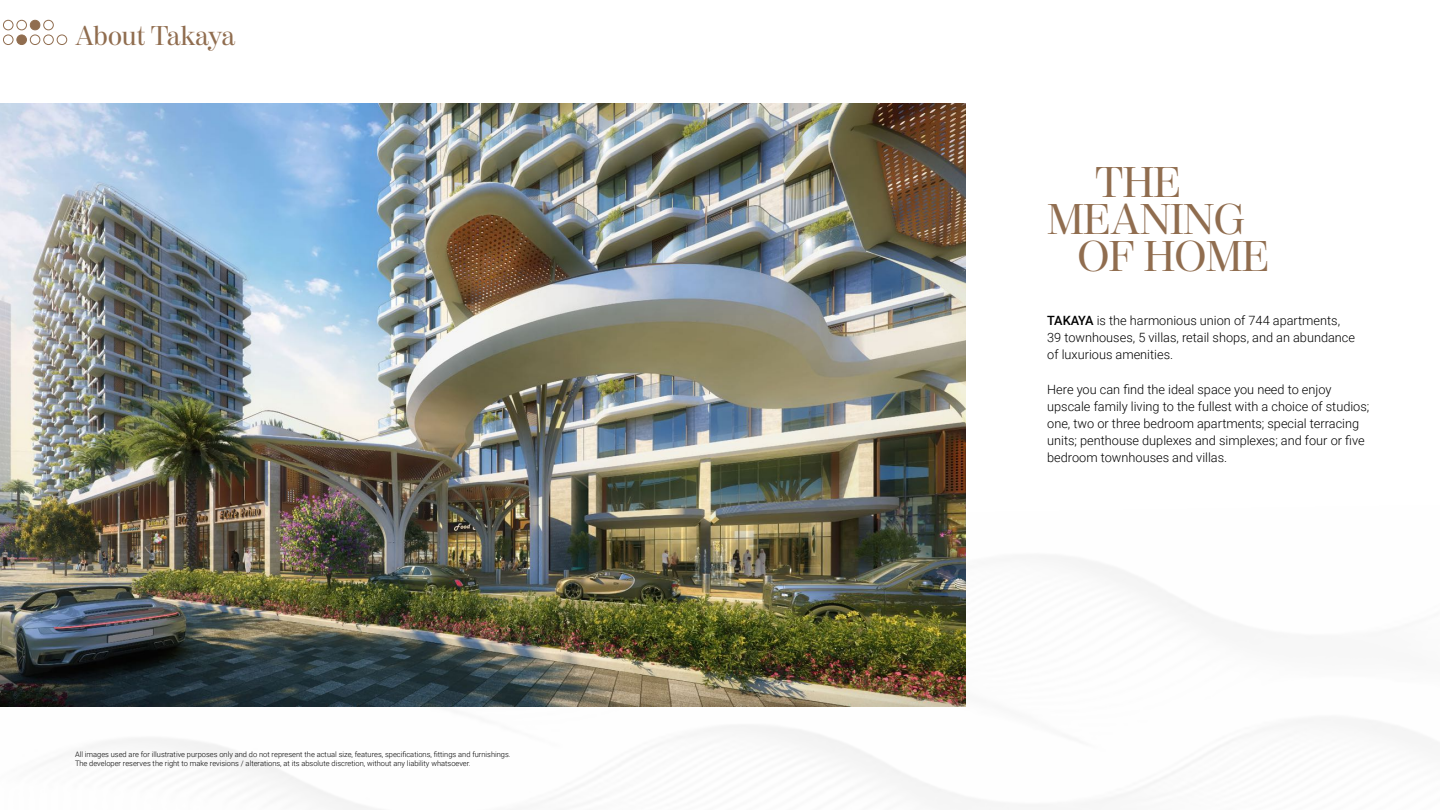
<style>
.page{position:relative;width:1440px;height:810px;background:#fff}
.page>*{position:absolute;margin:0;border:0;box-sizing:border-box;transform-origin:0 0}
.t1{font:42.75px/74.2px "Moderno FB";color:#906d4f}
.t2{font:27px "Moderno FB";letter-spacing:-.005em;color:#906d4f}
.t3{font:300 12.75px/17.1px "Roboto";color:#000}
.t4{font:300 7.5px/9px "Roboto";color:#000}
.s1{font-weight:500}
</style>
<div class="page">
<img style="left:90px;top:448px;width:1335px;height:362px">
<div style="left:57px;top:35px;width:10px;height:10px;border:1px solid #906d4f;border-radius:50%"></div>
<div style="left:44px;top:35px;width:10px;height:10px;border:1px solid #906d4f;border-radius:50%"></div>
<div style="left:44px;top:20px;width:10px;height:10px;border:1px solid #906d4f;border-radius:50%"></div>
<div style="left:30px;top:35px;width:10px;height:10px;border:1px solid #906d4f;border-radius:50%"></div>
<div style="left:30px;top:20px;width:10px;height:10px;background:#906d4f;border-radius:50%"></div>
<div style="left:30px;top:20px;width:10px;height:10px;border:1px solid #906d4f;border-radius:50%"></div>
<div style="left:17px;top:35px;width:9px;height:10px;background:#906d4f;border-radius:50%"></div>
<div style="left:17px;top:35px;width:10px;height:10px;border:1px solid #906d4f;border-radius:50%"></div>
<div style="left:17px;top:20px;width:10px;height:10px;border:1px solid #906d4f;border-radius:50%"></div>
<div style="left:3px;top:35px;width:10px;height:10px;border:1px solid #906d4f;border-radius:50%"></div>
<div style="left:3px;top:20px;width:10px;height:10px;border:1px solid #906d4f;border-radius:50%"></div>
<img style="left:0;top:103px;width:965px;height:604px">
<h2 class="t2" style="left:75px;top:21px;width:162px">About Takaya</h2>
<p class="t4" style="left:75px;top:750px;width:437px">All images used are for illustrative purposes only and do not represent the actual size, features, specifications, fittings and furnishings.<br>The developer reserves the right to make revisions / alterations, at its absolute discretion, without any liability whatsoever.</p>
<h1 class="t1" style="left:1078px;top:147px;width:193px;text-indent:17px">THE<br>OF HOME</h1>
<h1 class="t1" style="left:1047px;top:184px;width:199px">MEANING</h1>
<p class="t3" style="left:1047px;top:312px;width:309px"><span class="s1">TAKAYA</span> is the harmonious union of 744 apartments,<br>39 townhouses, 5 villas, retail shops, and an abundance of luxurious amenities.</p>
<p class="t3" style="left:1047px;top:381px;width:324px">Here you can find the ideal space you need to enjoy upscale family living to the fullest with a choice of studios; one, two or three bedroom apartments; special terracing units; penthouse duplexes and simplexes; and four or five bedroom townhouses and villas.</p>
</div>
